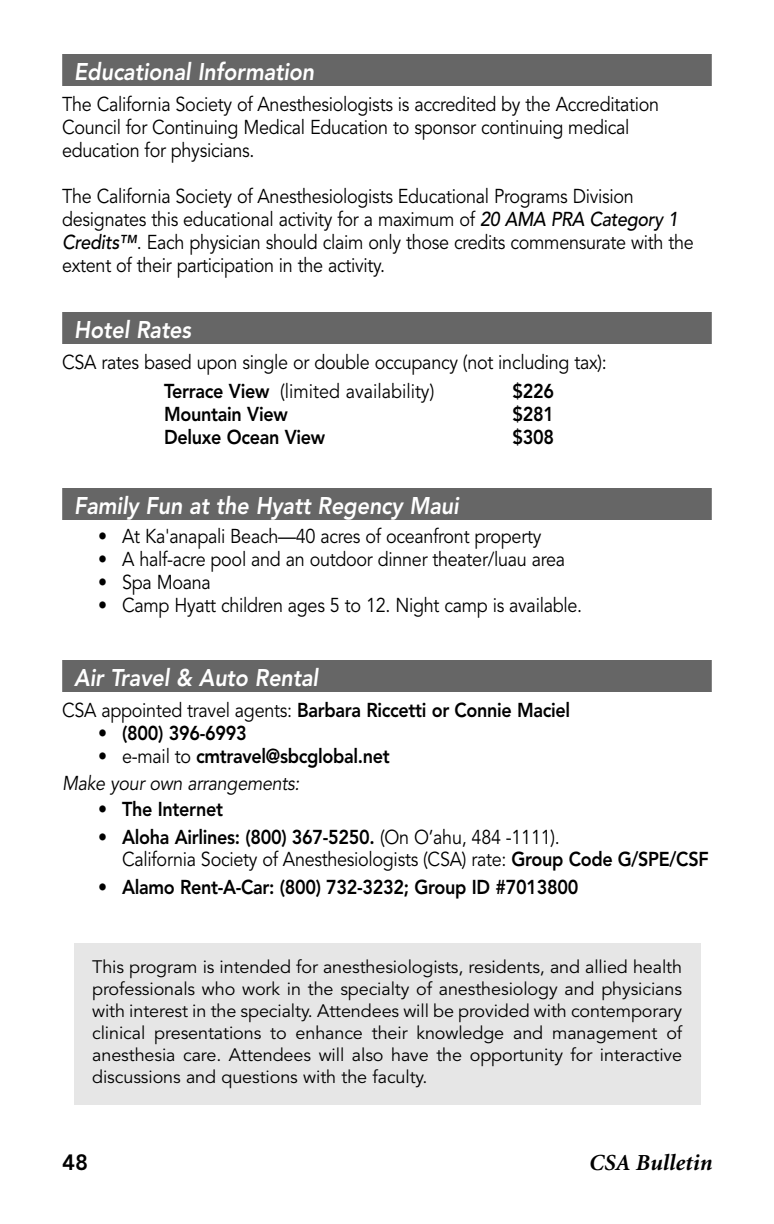
<style>
.page{position:relative;width:774px;height:1224px;background:#fff}
.page>*{position:absolute;margin:0;border:0;box-sizing:border-box;transform-origin:0 0}
.t1{font:italic 800 24px "Avenir";letter-spacing:-.005em;color:#fff;scale:.9 1}
.t2{font:italic 700 23px "Minion";color:#000}
.t3{font:800 22px "Avenir";color:#000}
.t4{font:20px/23px "Avenir";letter-spacing:-.015em;color:#000;scale:.9 1}
.t5{font:800 20px "Avenir";letter-spacing:-.02em;color:#000;scale:.9 1}
.t6{font:italic 20px/27px "Avenir";letter-spacing:-.015em;color:#000;scale:.9 1}
.t7{font:18px/22px "Avenir";letter-spacing:-.005em;color:#000;text-align:justify}
.s1{font-weight:500;font-style:italic}
.s2{font-weight:800}
.s3{font-weight:400}
.s4{font-weight:800;font-style:normal}
.s5{font-style:normal}
</style>
<div class="page">
<div style="left:62px;top:54px;width:650px;height:24px;background:#666"></div>
<div style="left:62px;top:78px;width:650px;height:8px;background:#666"></div>
<div style="left:62px;top:312px;width:650px;height:24px;background:#666"></div>
<div style="left:62px;top:336px;width:650px;height:8px;background:#666"></div>
<div style="left:62px;top:488px;width:650px;height:24px;background:#666"></div>
<div style="left:62px;top:512px;width:650px;height:8px;background:#666"></div>
<div style="left:62px;top:660px;width:650px;height:24px;background:#666"></div>
<div style="left:62px;top:684px;width:650px;height:8px;background:#666"></div>
<div style="left:74px;top:943px;width:627px;height:162px;background:#e6e6e6"></div>
<p class="t1" style="left:74px;top:62px;width:268px">Educational Information</p>
<p class="t4" style="left:62px;top:94px;width:665px">The California Society of Anesthesiologists is accredited by the Accreditation<br>Council for Continuing Medical Education to sponsor continuing medical education for physicians.</p>
<p class="t4" style="left:62px;top:186px;width:703px">The California Society of Anesthesiologists Educational Programs Division designates this educational activity for a maximum of <span class="s1">20 AMA PRA Category 1<br>Credits™</span>. Each physician should claim only those credits commensurate with the extent of their participation in the activity.</p>
<p class="t1" style="left:74px;top:320px;width:131px">Hotel Rates</p>
<p class="t4" style="left:164px;top:349px;width:493px;line-height:29px;text-indent:-102px">CSA rates based upon single or double occupancy (not including tax):<br><span class="s2">Terrace View</span> (limited availability)</p>
<p class="t5" style="left:513px;top:383px;width:48px">$226</p>
<p class="t5" style="left:164px;top:406px;width:139px">Mountain View</p>
<p class="t5" style="left:513px;top:406px;width:48px">$281</p>
<p class="t5" style="left:164px;top:429px;width:180px">Deluxe Ocean View</p>
<p class="t5" style="left:513px;top:429px;width:48px">$308</p>
<p class="t1" style="left:74px;top:496px;width:429px">Family Fun at the Hyatt Regency Maui</p>
<p class="t4" style="left:98px;top:526px;width:494px">• At Ka'anapali Beach—40 acres of oceanfront property</p>
<p class="t4" style="left:98px;top:549px;width:520px">• A half-acre pool and an outdoor dinner theater/luau area</p>
<p class="t4" style="left:98px;top:572px;width:127px">• Spa Moana</p>
<p class="t4" style="left:98px;top:595px;width:539px">• Camp Hyatt children ages 5 to 12. Night camp is available.</p>
<p class="t1" style="left:74px;top:668px;width:273px">Air Travel &amp; Auto Rental</p>
<p class="t5" style="left:62px;top:702px;width:566px"><span class="s3">CSA appointed travel agents:</span> Barbara Riccetti or Connie Maciel</p>
<p class="t5" style="left:98px;top:725px;width:167px">• (800) 396-6993</p>
<p class="t6" style="left:62px;top:744px;width:365px;text-indent:36px"><span class="s4">•</span> <span class="s5">e-mail to</span> <span class="s4">cmtravel@sbcglobal.net<br></span>Make your own arrangements:</p>
<p class="t5" style="left:98px;top:801px;width:140px"><span class="s3">•</span> The Internet</p>
<p class="t4" style="left:122px;top:828px;width:653px;line-height:22px;text-indent:-24px"><span class="s2">• Aloha Airlines: (800) 367-5250.</span> (On O’ahu, 484 -1111).<br>California Society of Anesthesiologists (CSA) rate: <span class="s2">Group Code G/SPE/CSF</span></p>
<p class="t5" style="left:98px;top:879px;width:535px">• Alamo Rent-A-Car: (800) 732-3232; Group ID #7013800</p>
<p class="t7" style="left:92px;top:958px;width:592px">This program is intended for anesthesiologists, residents, and allied health professionals who work in the specialty of anesthesiology and physicians with interest in the specialty. Attendees will be provided with contemporary clinical presentations to enhance their knowledge and management of anesthesia care. Attendees will also have the opportunity for interactive discussions and questions with the faculty.</p>
<p class="t3" style="left:62px;top:1153px;width:28px">48</p>
<p class="t2" style="left:588px;top:1153px;width:125px">CSA Bulletin</p>
</div>
